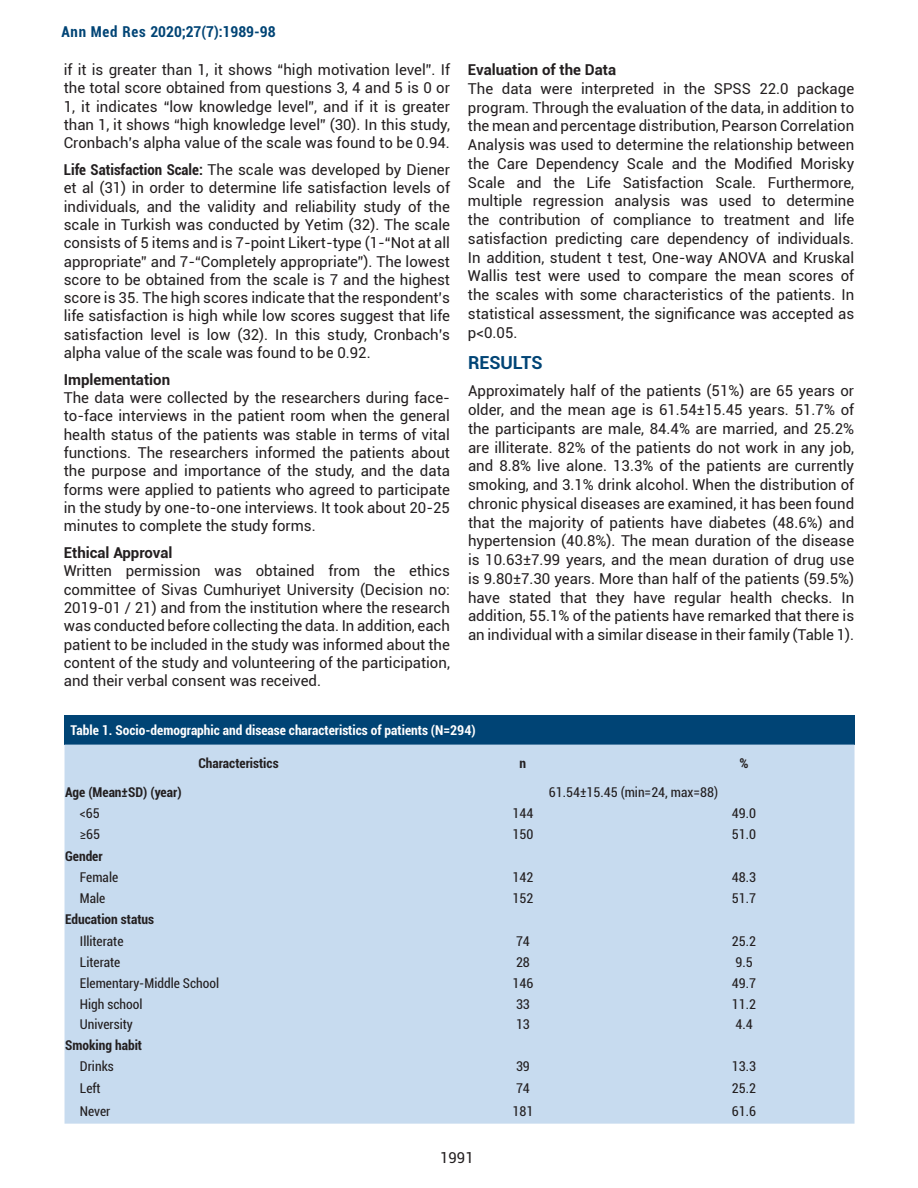
<style>
.page{position:relative;width:918px;height:1188px;background:#fff}
.page>*{position:absolute;margin:0;border:0;box-sizing:border-box;transform-origin:0 0}
.t1{font:700 18px "Roboto";color:#004475}
.t2{font:15px/18.3px "Roboto";color:#231f20;text-align:justify}
.t3{font:700 15px "Roboto";color:#231f20}
.t4{font:700 condensed 15px "Roboto";color:#004475}
.t5{font:condensed 13.5px "Roboto";color:#231f20}
.t6{font:700 condensed 13.5px "Roboto";color:#231f20}
.t7{font:700 condensed 13.5px "Roboto";color:#fff}
.s1{font-weight:700;font-stretch:condensed}
</style>
<div class="page">
<div style="left:65px;top:715px;width:790px;height:30px;background:#004475"></div>
<div style="left:65px;top:745px;width:790px;height:379px;background:#c7dbef"></div>
<p class="t4" style="left:61px;top:21px;width:216px">Ann Med Res 2020;27(7):1989-98</p>
<p class="t2" style="left:64px;top:60px;width:388px">if it is greater than 1, it shows “high motivation level”. If the total score obtained from questions 3, 4 and 5 is 0 or 1, it indicates “low knowledge level”, and if it is greater than 1, it shows “high knowledge level” (30). In this study, Cronbach’s alpha value of the scale was found to be 0.94.</p>
<p class="t2" style="left:64px;top:160px;width:388px"><span class="s1">Life Satisfaction Scale:</span> The scale was developed by Diener et al (31) in order to determine life satisfaction levels of individuals, and the validity and reliability study of the scale in Turkish was conducted by Yetim (32). The scale consists of 5 items and is 7-point Likert-type (1-“Not at all appropriate” and 7-“Completely appropriate”). The lowest score to be obtained from the scale is 7 and the highest score is 35. The high scores indicate that the respondent’s life satisfaction is high while low scores suggest that life satisfaction level is low (32). In this study, Cronbach’s alpha value of the scale was found to be 0.92.</p>
<p class="t3" style="left:64px;top:369px;width:108px">Implementation</p>
<p class="t2" style="left:64px;top:388px;width:388px">The data were collected by the researchers during face&shy;to-face interviews in the patient room when the general health status of the patients was stable in terms of vital functions. The researchers informed the patients about the purpose and importance of the study, and the data forms were applied to patients who agreed to participate in the study by one-to-one interviews. It took about 20-25 minutes to complete the study forms.</p>
<p class="t3" style="left:64px;top:542px;width:110px">Ethical Approval</p>
<p class="t2" style="left:64px;top:561px;width:388px">Written permission was obtained from the ethics committee of Sivas Cumhuriyet University (Decision no:<br>2019-01 / 21) and from the institution where the research was conducted before collecting the data. In addition, each patient to be included in the study was informed about the content of the study and volunteering of the participation, and their verbal consent was received.</p>
<p class="t3" style="left:468px;top:59px;width:150px">Evaluation of the Data</p>
<p class="t2" style="left:468px;top:79px;width:388px;line-height:18.8px">The data were interpreted in the SPSS 22.0 package program. Through the evaluation of the data, in addition to the mean and percentage distribution, Pearson Correlation Analysis was used to determine the relationship between the Care Dependency Scale and the Modified Morisky Scale and the Life Satisfaction Scale. Furthermore, multiple regression analysis was used to determine the contribution of compliance to treatment and life satisfaction predicting care dependency of individuals.<br>In addition, student t test, One-way ANOVA and Kruskal Wallis test were used to compare the mean scores of the scales with some characteristics of the patients. In statistical assessment, the significance was accepted as p&lt;0.05.</p>
<p class="t1" style="left:468px;top:350px;width:76px">RESULTS</p>
<p class="t2" style="left:468px;top:381px;width:388px;line-height:18.8px">Approximately half of the patients (51%) are 65 years or older, and the mean age is 61.54±15.45 years. 51.7% of the participants are male, 84.4% are married, and 25.2% are illiterate. 82% of the patients do not work in any job, and 8.8% live alone. 13.3% of the patients are currently smoking, and 3.1% drink alcohol. When the distribution of chronic physical diseases are examined, it has been found that the majority of patients have diabetes (48.6%) and hypertension (40.8%). The mean duration of the disease is 10.63±7.99 years, and the mean duration of drug use is 9.80±7.30 years. More than half of the patients (59.5%) have stated that they have regular health checks. In addition, 55.1% of the patients have remarked that there is an individual with a similar disease in their family (Table 1).</p>
<p class="t7" style="left:71px;top:720px;width:407px">Table 1. Socio-demographic and disease characteristics of patients (N=294)</p>
<p class="t6" style="left:198px;top:754px;width:82px">Characteristics</p>
<p class="t6" style="left:520px;top:754px;width:8px">n</p>
<p class="t6" style="left:739px;top:754px;width:11px">%</p>
<p class="t6" style="left:65px;top:783px;width:118px">Age (Mean±SD) (year)</p>
<p class="t5" style="left:549px;top:783px;width:171px">61.54±15.45 (min=24, max=88)</p>
<p class="t5" style="left:80px;top:804px;width:21px">&lt;65</p>
<p class="t5" style="left:513px;top:804px;width:22px">144</p>
<p class="t5" style="left:732px;top:804px;width:26px">49.0</p>
<p class="t5" style="left:80px;top:825px;width:22px">≥65</p>
<p class="t5" style="left:513px;top:825px;width:22px">150</p>
<p class="t5" style="left:732px;top:825px;width:26px">51.0</p>
<p class="t6" style="left:65px;top:846px;width:39px">Gender</p>
<p class="t5" style="left:80px;top:868px;width:40px">Female</p>
<p class="t5" style="left:513px;top:868px;width:22px">142</p>
<p class="t5" style="left:732px;top:868px;width:26px">48.3</p>
<p class="t5" style="left:80px;top:889px;width:27px">Male</p>
<p class="t5" style="left:513px;top:889px;width:22px">152</p>
<p class="t5" style="left:732px;top:889px;width:26px">51.7</p>
<p class="t6" style="left:65px;top:910px;width:90px">Education status</p>
<p class="t5" style="left:80px;top:931px;width:45px">Illiterate</p>
<p class="t5" style="left:516px;top:931px;width:15px">74</p>
<p class="t5" style="left:732px;top:931px;width:26px">25.2</p>
<p class="t5" style="left:80px;top:953px;width:42px">Literate</p>
<p class="t5" style="left:516px;top:953px;width:15px">28</p>
<p class="t5" style="left:735px;top:953px;width:19px">9.5</p>
<p class="t5" style="left:80px;top:974px;width:141px">Elementary-Middle School</p>
<p class="t5" style="left:513px;top:974px;width:22px">146</p>
<p class="t5" style="left:732px;top:974px;width:26px">49.7</p>
<p class="t5" style="left:80px;top:994px;width:64px">High school</p>
<p class="t5" style="left:516px;top:994px;width:15px">33</p>
<p class="t5" style="left:732px;top:994px;width:26px">11.2</p>
<p class="t5" style="left:80px;top:1015px;width:54px">University</p>
<p class="t5" style="left:516px;top:1015px;width:15px">13</p>
<p class="t5" style="left:735px;top:1015px;width:19px">4.4</p>
<p class="t6" style="left:65px;top:1036px;width:79px">Smoking habit</p>
<p class="t5" style="left:80px;top:1057px;width:35px">Drinks</p>
<p class="t5" style="left:516px;top:1057px;width:15px">39</p>
<p class="t5" style="left:732px;top:1057px;width:26px">13.3</p>
<p class="t5" style="left:80px;top:1079px;width:22px">Left</p>
<p class="t5" style="left:516px;top:1079px;width:15px">74</p>
<p class="t5" style="left:732px;top:1079px;width:26px">25.2</p>
<p class="t5" style="left:80px;top:1102px;width:32px">Never</p>
<p class="t5" style="left:513px;top:1102px;width:22px">181</p>
<p class="t5" style="left:732px;top:1102px;width:26px">61.6</p>
<p class="t2" style="left:440px;top:1148px;width:35px">1991</p>
</div>
